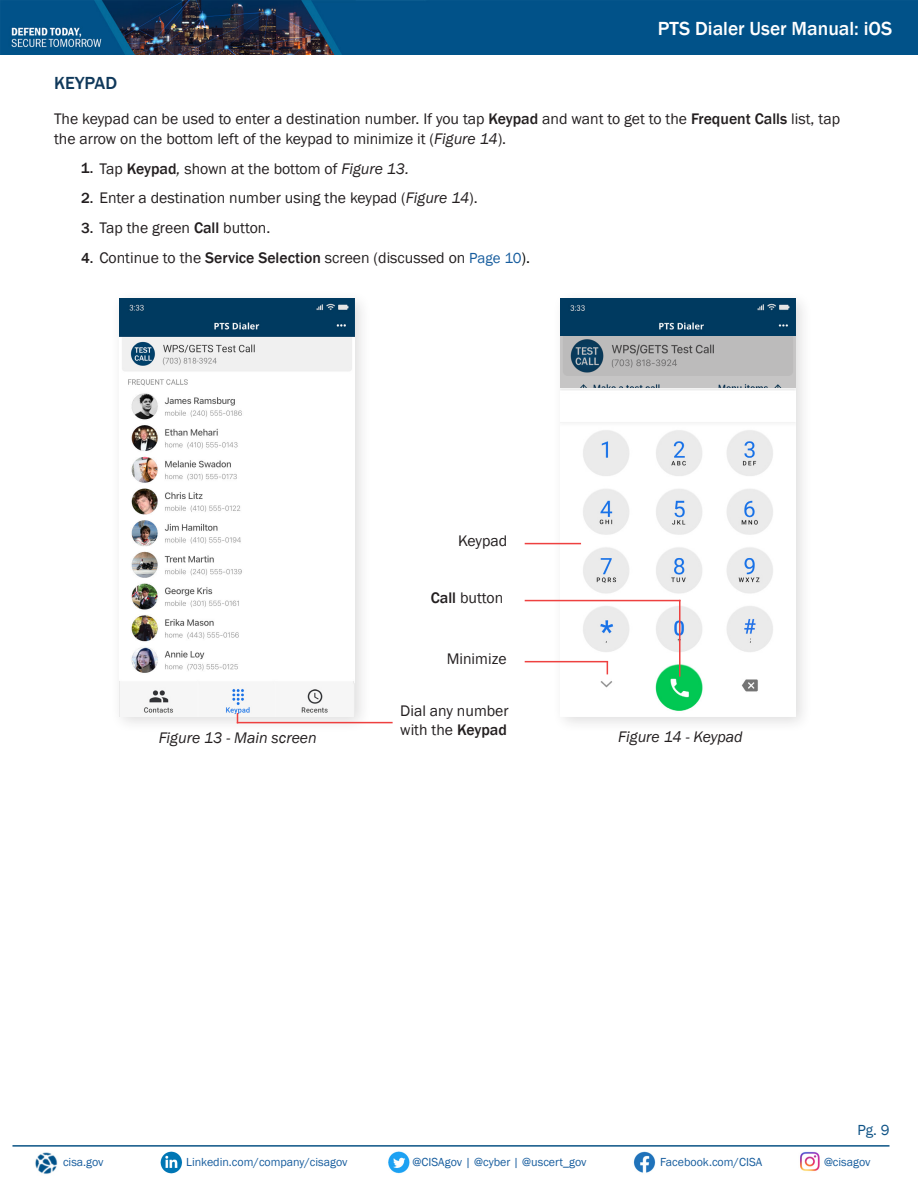
<style>
.page{position:relative;width:918px;height:1188px;background:#fff}
.page>*{position:absolute;margin:0;border:0;box-sizing:border-box;transform-origin:0 0}
.t1{font:500 19.5px "Franklin Gothic";color:#fff}
.Section_Headers{font:500 18px "Franklin Gothic";color:#10395b}
.Numbered{font:15.75px/19.5px "Franklin Gothic";color:#231f20}
.t2{font:italic 15.75px "Franklin Gothic";color:#231f20}
.t3{font:15px "Franklin Gothic";color:#0f5386}
.t4{font:12px "Franklin Gothic";color:#175d9e}
.s1{font-weight:500}
.s2{font-style:italic}
.s3{font-weight:500;font-size:15px}
.s4{font-size:15px;color:#175d9e}
.s5{color:#040503}
</style>
<div class="page">
<img style="left:633px;top:1151px;width:23px;height:22px">
<img style="left:800px;top:1151px;width:20px;height:21px">
<img style="left:160px;top:1151px;width:22px;height:23px">
<img style="left:388px;top:1151px;width:22px;height:23px">
<img style="left:35px;top:1152px;width:23px;height:22px">
<hr style="left:12px;top:1145px;width:877px;height:2px;background:#0a5385">
<img style="left:0;top:0;width:918px;height:55px">
<div style="left:551px;top:290px;width:262px;height:444px;background:#231f20;opacity:.15"></div>
<img style="left:561px;top:299px;width:235px;height:417px">
<hr style="left:525px;top:543px;width:56px;height:1px;background:#ee4140">
<hr style="left:679px;top:600px;width:2px;height:77px;background:#ee4140">
<svg style="left:607px;top:662px;width:1px;height:12px"></svg>
<hr style="left:525px;top:600px;width:156px;height:1px;background:#ee4140">
<div style="left:110px;top:290px;width:262px;height:444px;background:#231f20;opacity:.15"></div>
<img style="left:119px;top:299px;width:235px;height:417px">
<hr style="left:525px;top:661px;width:83px;height:1px;background:#ee4140">
<hr style="left:237px;top:722px;width:156px;height:1px;background:#ee4140">
<img style="left:124px;top:388px;width:162px;height:290px">
<svg style="left:561px;top:336px;width:235px;height:52px;background:#aeb0b2"></svg>
<p class="t1" style="left:658px;top:17px;width:236px">PTS Dialer User Manual: iOS</p>
<p class="Section_Headers" style="left:54px;top:72px;width:65px">KEYPAD</p>
<p class="Numbered" style="left:54px;top:110px;width:788px">The keypad can be used to enter a destination number. If you tap <span class="s1">Keypad</span> and want to get to the <span class="s1">Frequent Calls</span> list, tap the arrow on the bottom left of the keypad to minimize it (<span class="s2">Figure 14</span>).</p>
<p class="Numbered" style="left:81px;top:159px;width:330px"><span class="s3">1.</span> Tap <span class="s1">Keypad</span><span class="s2">,</span> shown at the bottom of <span class="s2">Figure 13.</span></p>
<p class="Numbered" style="left:81px;top:189px;width:398px"><span class="s3">2.</span> Enter a destination number using the keypad (<span class="s2">Figure 14</span>).</p>
<p class="Numbered" style="left:81px;top:219px;width:191px"><span class="s3">3.</span> Tap the green <span class="s1">Call</span> button.</p>
<p class="Numbered" style="left:81px;top:249px;width:451px"><span class="s3">4.</span> Continue to the <span class="s1">Service Selection</span> screen (discussed on <span class="s4">Page 10</span><span class="s5">).</span></p>
<p class="Numbered" style="left:458px;top:532px;width:51px">Keypad</p>
<p class="Numbered" style="left:431px;top:589px;width:74px"><span class="s1">Call</span> button</p>
<p class="t2" style="left:159px;top:728px;width:160px">Figure 13 - Main screen</p>
<p class="Numbered" style="left:447px;top:649px;width:61px">Minimize</p>
<p class="Numbered" style="left:400px;top:701px;width:110px">Dial any number</p>
<p class="Numbered" style="left:400px;top:720px;width:108px">with the <span class="s1">Keypad</span></p>
<p class="t2" style="left:618px;top:727px;width:126px">Figure 14 - Keypad</p>
<p class="t3" style="left:857px;top:1120px;width:34px">Pg. 9</p>
<p class="t4" style="left:63px;top:1155px;width:42px">cisa.gov</p>
<p class="t4" style="left:186px;top:1155px;width:163px">Linkedin.com/company/cisagov</p>
<p class="t4" style="left:413px;top:1155px;width:175px">@CISAgov | @cyber | @uscert_gov</p>
<p class="t4" style="left:660px;top:1155px;width:104px">Facebook.com/CISA</p>
<p class="t4" style="left:824px;top:1155px;width:48px">@cisagov</p>
</div>
